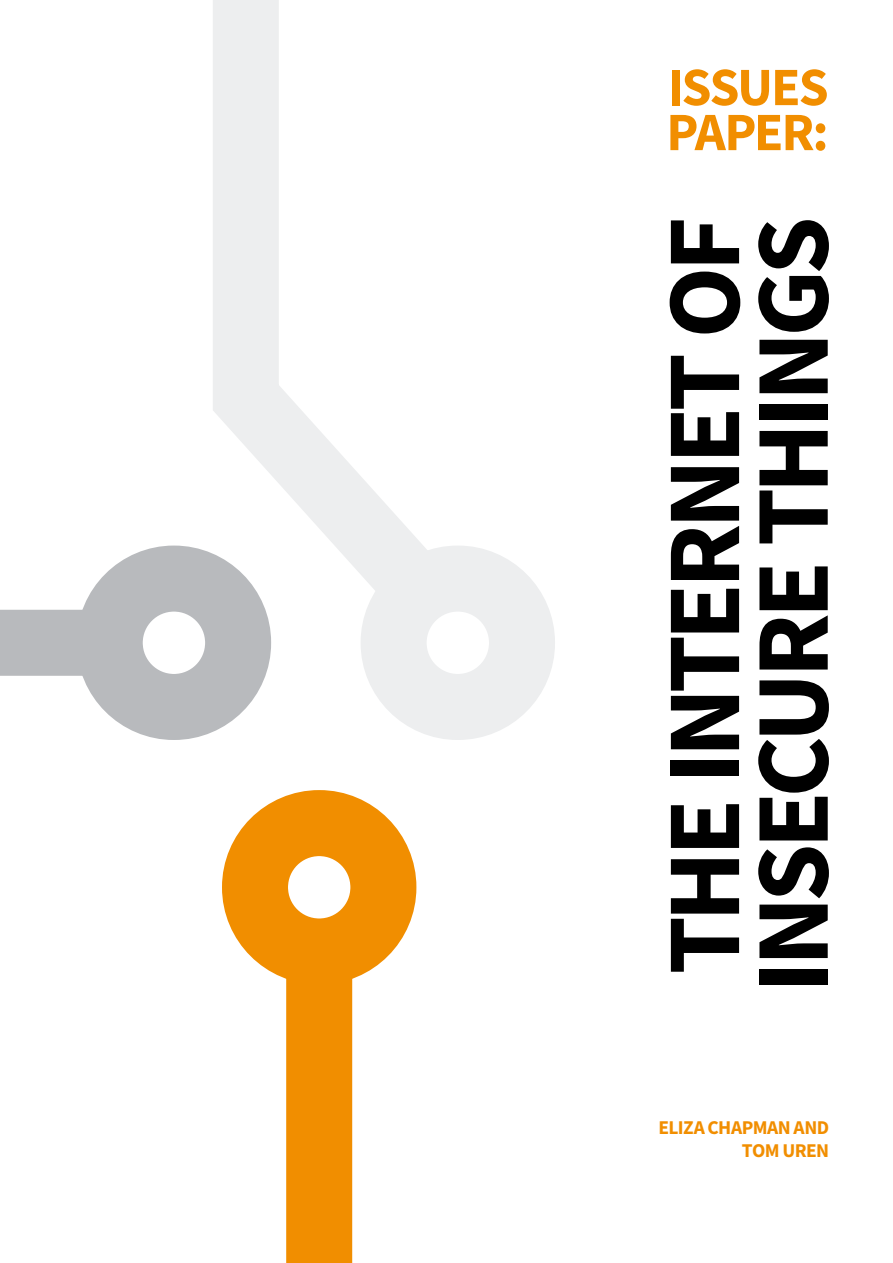
<style>
.page{position:relative;width:893px;height:1263px;background:#fff}
.page>*{position:absolute;margin:0;border:0;box-sizing:border-box;transform-origin:0 0}
.Title_1_-_H1{font:700 104.55px/88.7px "Source Sans Pro";letter-spacing:-.045em;color:#000}
.Title_1_-_H1-2{font:700 54px/45px "Source Sans Pro";letter-spacing:-.04em;color:#f18e00}
.Author_-_P{font:700 19.5px/22.5px "Source Sans Pro";letter-spacing:-.03em;color:#f18e00;text-align:right}
</style>
<div class="page">
<div style="left:222px;top:790px;width:194px;height:194px;border:66px solid #f18e00;border-radius:50%"></div>
<div style="left:361px;top:546px;width:194px;height:194px;border:66px solid #edeeef;border-radius:50%"></div>
<div style="left:77px;top:546px;width:194px;height:194px;border:66px solid #b8babd;border-radius:50%"></div>
<div style="left:286px;top:950px;width:66px;height:313px;background:#f18e00"></div>
<svg style="left:180px;top:0;width:331px;height:682px"></svg>
<svg style="left:0;top:577px;width:185px;height:163px"></svg>
<h1 class="Title_1_-_H1-2" style="left:666px;top:64px;width:164px">ISSUES<br>PAPER:</h1>
<h1 class="Title_1_-_H1" style="left:658px;top:992px;width:777px;rotate:-90deg">THE INTERNET OF<br>INSECURE THINGS</h1>
<p class="Author_-_P" style="left:658px;top:1116px;width:172px">ELIZA CHAPMAN AND<br>TOM UREN</p>
</div>
